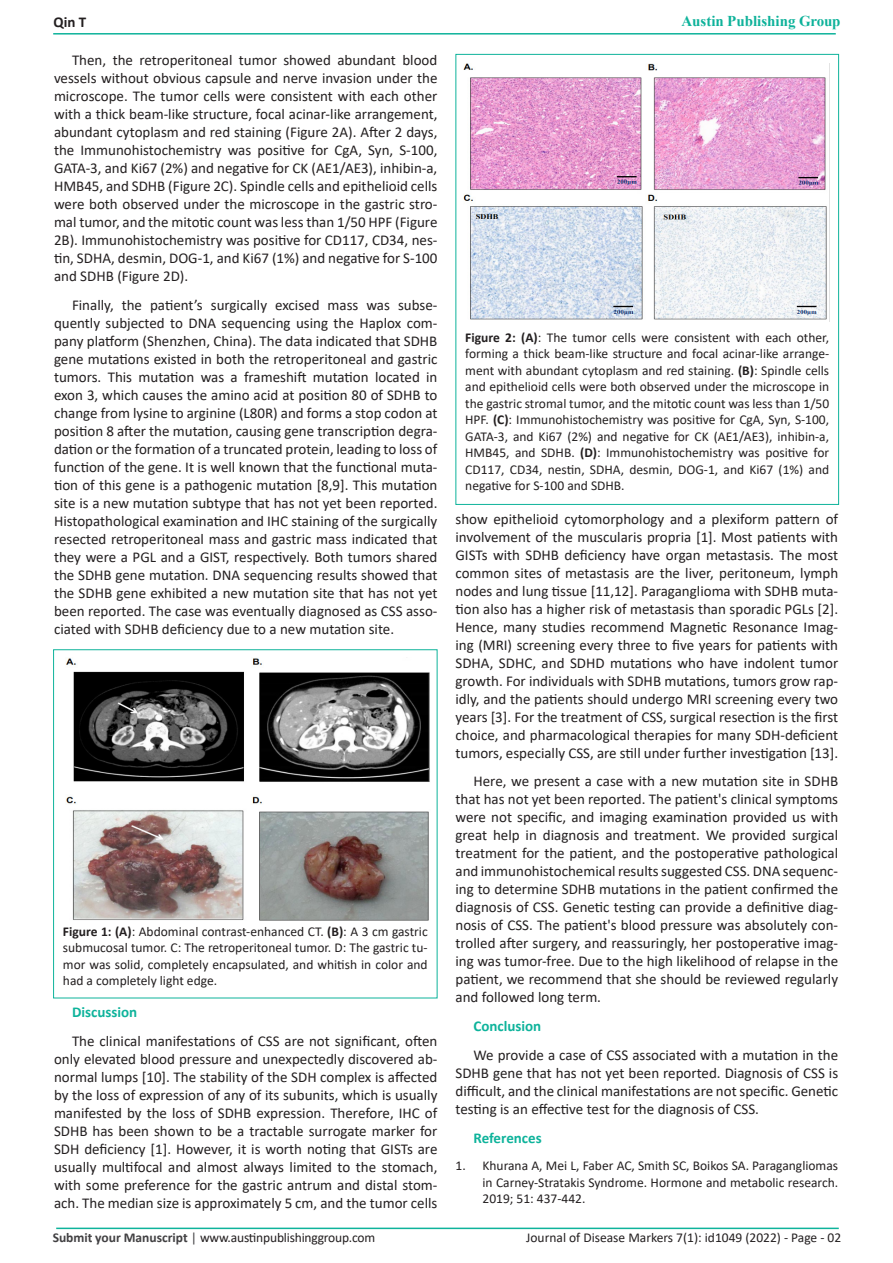
<style>
.page{position:relative;width:893px;height:1263px;background:#fff}
.page>*{position:absolute;margin:0;border:0;box-sizing:border-box;transform-origin:0 0}
.t1{font:15px/18px "Calibri";color:#231f20;text-align:justify}
.t2{font:700 15px "Calibri";color:#0eb39b}
.t3{font:700 15px "Times New Roman";color:#0eb29a}
.t4{font:700 15px "Calibri";color:#231f20}
.t5{font:13.5px/16.5px "Calibri";color:#231f20;text-align:justify}
.s1{color:#0eb39b}
.s2{font-weight:700}
.s3{font-weight:700;color:#414042}
.s4{color:#414042}
</style>
<div class="page">
<hr style="left:53px;top:33px;width:783px;height:2px;background:#0eb39b">
<hr style="left:56px;top:1227px;width:783px;height:2px;background:#0eb39b">
<div style="left:53px;top:649px;width:384px;height:349px;border:1px solid #0eb39b"></div>
<img style="left:66px;top:658px;width:364px;height:263px">
<img style="left:464px;top:63px;width:363px;height:257px">
<p class="t4" style="left:53px;top:11px;width:34px">Qin T</p>
<p class="t3" style="left:681px;top:10px;width:161px"><span class="s1">A</span>ustin Publishing Group</p>
<p class="t1" style="left:54px;top:51px;width:385px;text-indent:18px">Then, the retroperitoneal tumor showed abundant blood vessels without obvious capsule and nerve invasion under the microscope. The tumor cells were consistent with each other with a thick beam-like structure, focal acinar-like arrangement, abundant cytoplasm and red staining (Figure 2A). After 2 days, the Immunohistochemistry was positive for CgA, Syn, S-100, GATA-3, and Ki67 (2%) and negative for CK (AE1/AE3), inhibin-a, HMB45, and SDHB (Figure 2C). Spindle cells and epithelioid cells were both observed under the microscope in the gastric stro&shy;mal tumor, and the mitotic count was less than 1/50 HPF (Figure 2B). Immunohistochemistry was positive for CD117, CD34, nes&shy;tin, SDHA, desmin, DOG-1, and Ki67 (1%) and negative for S-100 and SDHB (Figure 2D).</p>
<p class="t1" style="left:54px;top:296px;width:385px;text-indent:18px">Finally, the patient’s surgically excised mass was subse&shy;quently subjected to DNA sequencing using the Haplox com&shy;pany platform (Shenzhen, China). The data indicated that SDHB gene mutations existed in both the retroperitoneal and gastric tumors. This mutation was a frameshift mutation located in exon 3, which causes the amino acid at position 80 of SDHB to change from lysine to arginine (L80R) and forms a stop codon at position 8 after the mutation, causing gene transcription degra&shy;dation or the formation of a truncated protein, leading to loss of function of the gene. It is well known that the functional muta&shy;tion of this gene is a pathogenic mutation [8,9]. This mutation site is a new mutation subtype that has not yet been reported.<br>Histopathological examination and IHC staining of the surgically resected retroperitoneal mass and gastric mass indicated that they were a PGL and a GIST, respectively. Both tumors shared the SDHB gene mutation. DNA sequencing results showed that the SDHB gene exhibited a new mutation site that has not yet been reported. The case was eventually diagnosed as CSS asso&shy;ciated with SDHB deficiency due to a new mutation site.</p>
<p class="t5" style="left:465px;top:329px;width:365px"><span class="s2">Figure 2: (A)</span>: The tumor cells were consistent with each other, forming a thick beam-like structure and focal acinar-like arrange&shy;ment with abundant cytoplasm and red staining. <span class="s2">(B)</span>: Spindle cells and epithelioid cells were both observed under the microscope in the gastric stromal tumor, and the mitotic count was less than 1/50<br>HPF. <span class="s2">(C)</span>: Immunohistochemistry was positive for CgA, Syn, S-100, GATA-3, and Ki67 (2%) and negative for CK (AE1/AE3), inhibin-a, HMB45, and SDHB. <span class="s2">(D)</span>: Immunohistochemistry was positive for CD117, CD34, nestin, SDHA, desmin, DOG-1, and Ki67 (1%) and negative for S-100 and SDHB.</p>
<p class="t1" style="left:455px;top:509px;width:384px">show epithelioid cytomorphology and a plexiform pattern of involvement of the muscularis propria [1]. Most patients with GISTs with SDHB deficiency have organ metastasis. The most common sites of metastasis are the liver, peritoneum, lymph nodes and lung tissue [11,12]. Paraganglioma with SDHB muta&shy;tion also has a higher risk of metastasis than sporadic PGLs [2].<br>Hence, many studies recommend Magnetic Resonance Imag&shy;ing (MRI) screening every three to five years for patients with SDHA, SDHC, and SDHD mutations who have indolent tumor growth. For individuals with SDHB mutations, tumors grow rap&shy;idly, and the patients should undergo MRI screening every two years [3]. For the treatment of CSS, surgical resection is the first choice, and pharmacological therapies for many SDH-deficient tumors, especially CSS, are still under further investigation [13].</p>
<p class="t1" style="left:455px;top:772px;width:384px;text-indent:18px">Here, we present a case with a new mutation site in SDHB that has not yet been reported. The patient's clinical symptoms were not specific, and imaging examination provided us with great help in diagnosis and treatment. We provided surgical treatment for the patient, and the postoperative pathological and immunohistochemical results suggested CSS. DNA sequenc&shy;ing to determine SDHB mutations in the patient confirmed the diagnosis of CSS. Genetic testing can provide a definitive diag&shy;nosis of CSS. The patient's blood pressure was absolutely con&shy;trolled after surgery, and reassuringly, her postoperative imag&shy;ing was tumor-free. Due to the high likelihood of relapse in the patient, we recommend that she should be reviewed regularly and followed long term.</p>
<p class="t2" style="left:473px;top:1016px;width:69px">Conclusion</p>
<p class="t1" style="left:455px;top:1046px;width:384px;text-indent:18px">We provide a case of CSS associated with a mutation in the SDHB gene that has not yet been reported. Diagnosis of CSS is difficult, and the clinical manifestations are not specific. Genetic testing is an effective test for the diagnosis of CSS.</p>
<p class="t2" style="left:473px;top:1127px;width:70px">References</p>
<p class="t5" style="left:482px;top:1157px;width:357px;text-indent:-27px">1. Khurana A, Mei L, Faber AC, Smith SC, Boikos SA. Paragangliomas in Carney-Stratakis Syndrome. Hormone and metabolic research.<br>2019; 51: 437-442.</p>
<p class="t5" style="left:63px;top:922px;width:366px"><span class="s2">Figure 1: (A)</span>: Abdominal contrast-enhanced CT. <span class="s2">(B)</span>: A 3 cm gastric submucosal tumor. C: The retroperitoneal tumor. D: The gastric tu&shy;mor was solid, completely encapsulated, and whitish in color and had a completely light edge.</p>
<p class="t2" style="left:72px;top:1001px;width:67px">Discussion</p>
<p class="t1" style="left:54px;top:1032px;width:385px;text-indent:18px">The clinical manifestations of CSS are not significant, often only elevated blood pressure and unexpectedly discovered ab&shy;normal lumps [10]. The stability of the SDH complex is affected by the loss of expression of any of its subunits, which is usually manifested by the loss of SDHB expression. Therefore, IHC of SDHB has been shown to be a tractable surrogate marker for SDH deficiency [1]. However, it is worth noting that GISTs are usually multifocal and almost always limited to the stomach, with some preference for the gastric antrum and distal stom&shy;ach. The median size is approximately 5 cm, and the tumor cells</p>
<p class="t5" style="left:53px;top:1228px;width:324px"><span class="s3">Submit your Manuscript</span> <span class="s4">|</span> www.austinpublishinggroup.com</p>
<p class="t5" style="left:526px;top:1229px;width:317px">Journal of Disease Markers 7(1): id1049 (2022) - Page - 02</p>
</div>
